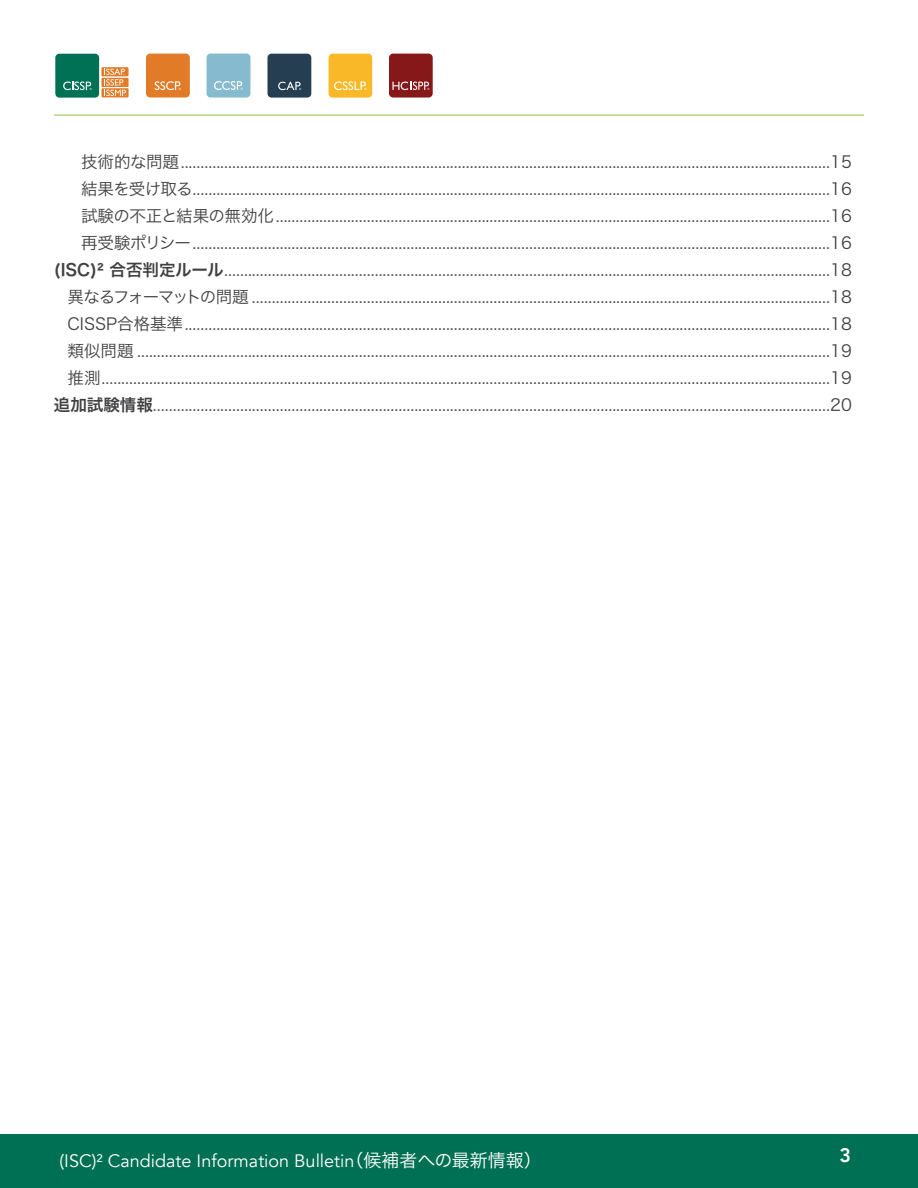
<style>
.page{position:relative;width:918px;height:1188px;background:#fff}
.page>*{position:absolute;margin:0;border:0;box-sizing:border-box;transform-origin:0 0}
.t1{font:800 19.5px "Avenir";color:#fff}
.t2{font:18px "Avenir";color:#fff}
.t3{font:16.5px/27px "Hira Kaku Pro W3";color:#414042;text-align:right}
.s1{font-family:"Hira Kaku Pro W6"}
.s2{font-family:"Hira Kaku Pro W3"}
</style>
<div class="page">
<div style="left:146px;top:54px;width:44px;height:44px;background:#e17b27;border-radius:4px"></div>
<svg style="left:155px;top:81px;width:26px;height:9px"></svg>
<div style="left:207px;top:54px;width:43px;height:44px;background:#86bace;border-radius:4px"></div>
<svg style="left:214px;top:81px;width:29px;height:9px"></svg>
<div style="left:268px;top:54px;width:43px;height:44px;background:#253e51;border-radius:4px"></div>
<svg style="left:278px;top:82px;width:23px;height:8px"></svg>
<div style="left:329px;top:54px;width:43px;height:44px;background:#f9b828;border-radius:4px"></div>
<svg style="left:334px;top:81px;width:33px;height:9px"></svg>
<div style="left:389px;top:54px;width:44px;height:44px;background:#86181a;border-radius:4px"></div>
<svg style="left:392px;top:82px;width:37px;height:8px"></svg>
<div style="left:55px;top:54px;width:44px;height:44px;background:#007155;border-radius:4px"></div>
<svg style="left:63px;top:81px;width:29px;height:9px"></svg>
<svg style="left:101px;top:67px;width:28px;height:9px"></svg>
<div style="left:101px;top:78px;width:28px;height:9px;background:#e17b27"></div>
<div style="left:101px;top:88px;width:28px;height:9px;background:#e17b27"></div>
<svg style="left:104px;top:69px;width:22px;height:27px"></svg>
<hr style="left:54px;top:115px;width:810px;height:1px;background:#8dc440">
<div style="left:0;top:1134px;width:918px;height:54px;background:#007054"></div>
<p class="t3" style="left:54px;top:147px;width:800px">技術的な問題.....................................................................................................................................................................15<br>結果を受け取る..................................................................................................................................................................16<br>試験の不正と結果の無効化.............................................................................................................................................16<br>再受験ポリシー..................................................................................................................................................................16 <span class="s1">(ISC)² 合否判定ルール</span>..........................................................................................................................................................18異なるフォーマットの問題...................................................................................................................................................18<br>CISSP合格基準....................................................................................................................................................................18類似問題................................................................................................................................................................................19推測.........................................................................................................................................................................................19<span class="s1">追加試験情報</span>...........................................................................................................................................................................20</p>
<p class="t2" style="left:60px;top:1150px;width:484px">(ISC)² Candidate Information Bulletin<span class="s2">（候補者への最新情報）</span></p>
<p class="t1" style="left:840px;top:1140px;width:13px">3</p>
</div>
